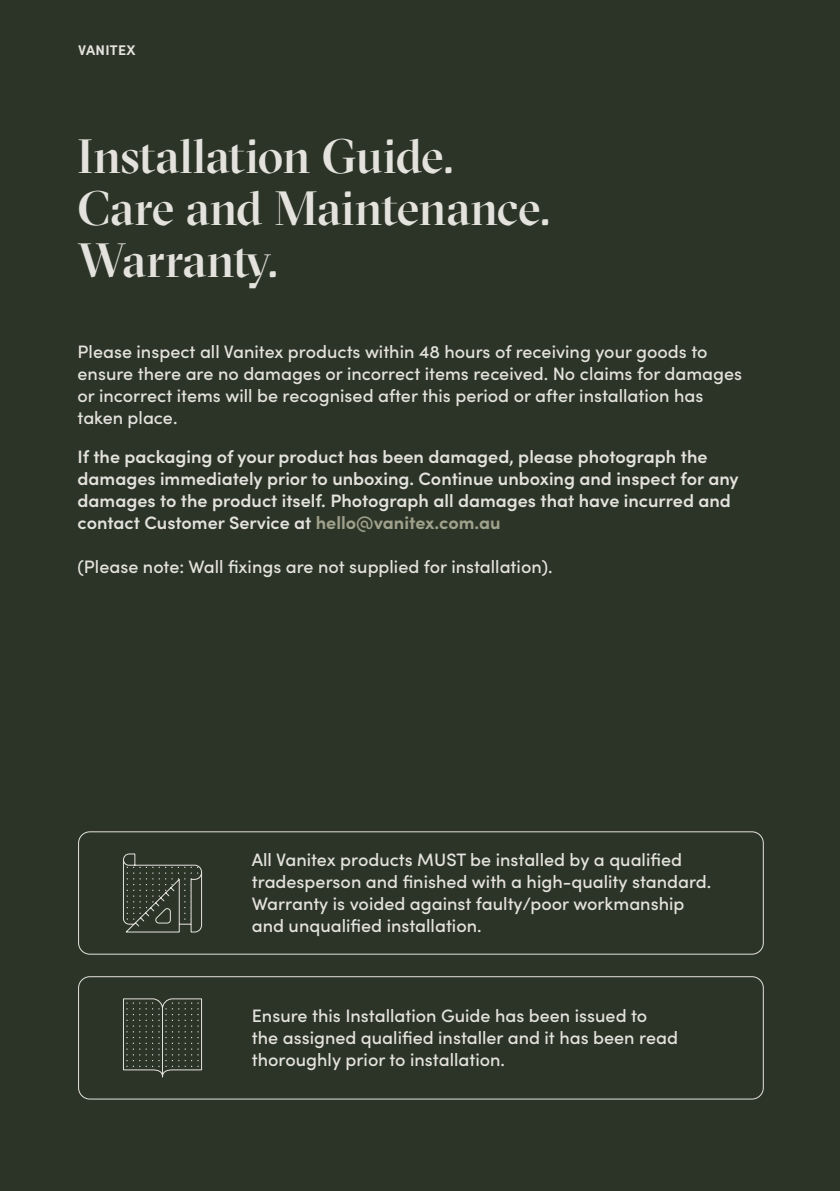
<style>
.page{position:relative;width:840px;height:1191px;background:#fff}
.page>*{position:absolute;margin:0;border:0;box-sizing:border-box;transform-origin:0 0}
.t1{font:500 48px/52px "GT Sectra Display";letter-spacing:-.005em;color:#e4e2dc}
.t2{font:500 18px/22px "Sofia Pro";color:#e4e2dc}
.t3{font:600 18px/22px "Sofia Pro";color:#e4e2dc}
.t4{font:700 14px "Sofia Pro";letter-spacing:.02em;color:#e4e2dc}
.s1{font-weight:700;color:#9fa18b}
</style>
<div class="page">
<div style="left:0;top:0;width:839px;height:1191px;background:#2c3428"></div>
<div style="left:78px;top:831px;width:685px;height:123px;border:1px solid #e4e2dc;border-radius:11px"></div>
<div style="left:78px;top:976px;width:685px;height:123px;border:1px solid #e4e2dc;border-radius:11px"></div>
<svg style="left:123px;top:853px;width:79px;height:80px"></svg>
<svg style="left:123px;top:998px;width:79px;height:79px"></svg>
<p class="t4" style="left:78px;top:40px;width:59px">VANITEX</p>
<h1 class="t1" style="left:77px;top:130px;width:475px">Installation Guide.<br>Care and Maintenance.<br>Warranty.</h1>
<p class="t2" style="left:77px;top:340px;width:665px">Please inspect all Vanitex products within 48 hours of receiving your goods to ensure there are no damages or incorrect items received. No claims for damages or incorrect items will be recognised after this period or after installation has taken place.</p>
<p class="t3" style="left:77px;top:445px;width:662px">If the packaging of your product has been damaged, please photograph the damages immediately prior to unboxing. Continue unboxing and inspect for any damages to the product itself. Photograph all damages that have incurred and contact Customer Service at <span class="s1">hello@vanitex.com.au</span></p>
<p class="t2" style="left:77px;top:555px;width:476px">(Please note: Wall fixings are not supplied for installation).</p>
<p class="t2" style="left:252px;top:848px;width:461px">All Vanitex products MUST be installed by a qualified tradesperson and finished with a high-quality standard.<br>Warranty is voided against faulty/poor workmanship and unqualified installation.</p>
<p class="t2" style="left:252px;top:1004px;width:427px">Ensure this Installation Guide has been issued to the assigned qualified installer and it has been read thoroughly prior to installation.</p>
</div>
